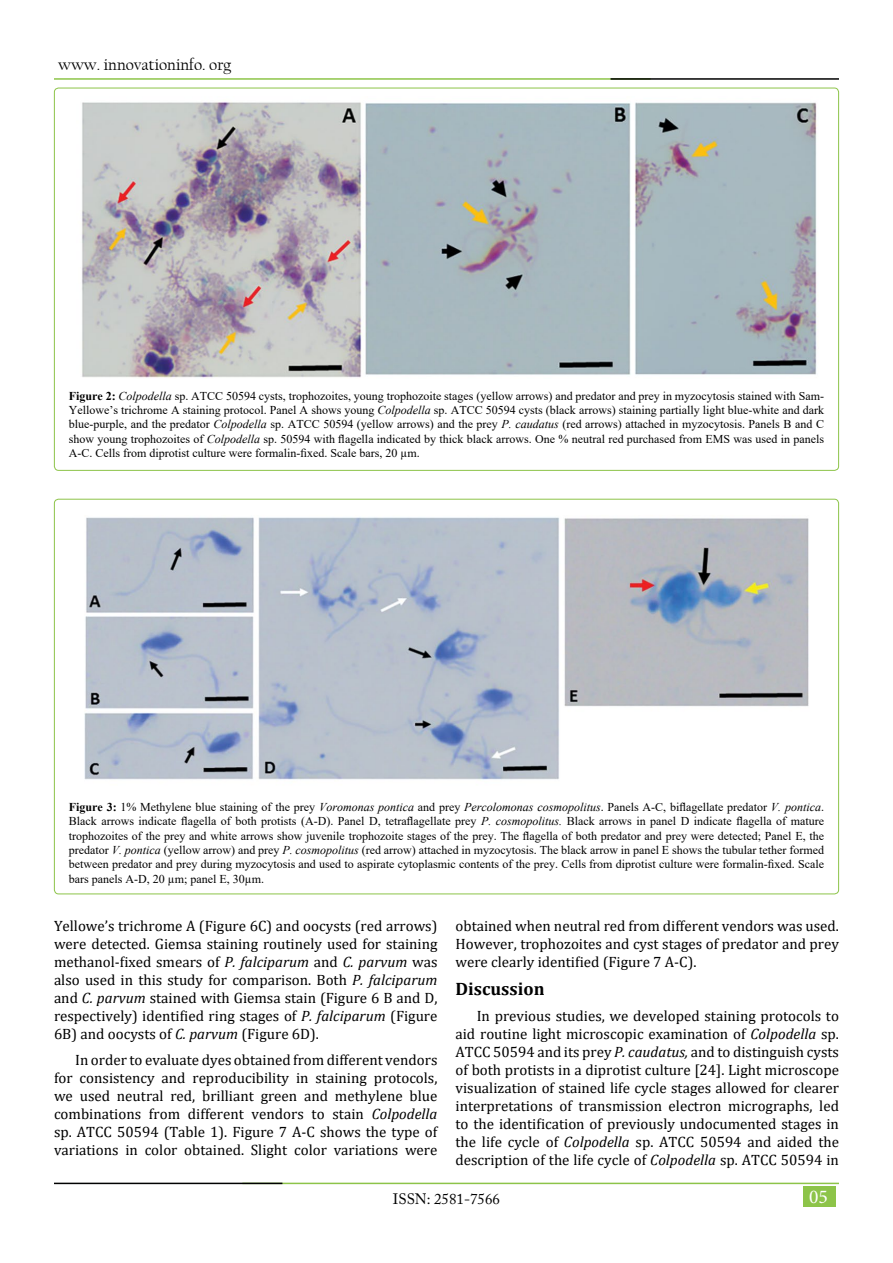
<style>
.page{position:relative;width:893px;height:1263px;background:#fff}
.page>*{position:absolute;margin:0;border:0;box-sizing:border-box;transform-origin:0 0}
.t1{font:19.5px "Minion Pro";color:#fff}
.t2{font:700 18px "Cambria";color:#000}
.t3{font:16.5px "Californian FB";color:#000}
.t4{font:15px/18px "Cambria";color:#000;text-align:justify}
.t5{font:15px "Adobe Caslon Pro";color:#000}
.t6{font:12px/14.4px "Times New Roman";color:#000;text-align:justify}
.s1{font-weight:700}
.s2{font-style:italic}
</style>
<div class="page">
<div style="left:803px;top:1186px;width:33px;height:20px;background:#8dc449"></div>
<hr style="left:54px;top:78px;width:597px;height:2px;background:#8dc449">
<hr style="left:610px;top:78px;width:229px;height:2px;background:#000101">
<hr style="left:242px;top:1183px;width:597px;height:1px;background:#8dc449">
<hr style="left:54px;top:1183px;width:228px;height:1px;background:#000101">
<img style="left:82px;top:102px;width:735px;height:276px">
<img style="left:84px;top:517px;width:725px;height:263px">
<h3 class="t3" style="left:58px;top:55px;width:174px">www. innovationinfo. org</h3>
<p class="t6" style="left:69px;top:388px;width:757px"><span class="s1">Figure 2:</span> <span class="s2">Colpodella</span> sp. ATCC 50594 cysts, trophozoites, young trophozoite stages (yellow arrows) and predator and prey in myzocytosis stained with Sam-Yellowe’s trichrome A staining protocol. Panel A shows young <span class="s2">Colpodella</span> sp. ATCC 50594 cysts (black arrows) staining partially light blue-white and dark blue-purple, and the predator <span class="s2">Colpodella</span> sp. ATCC 50594 (yellow arrows) and the prey <span class="s2">P. caudatus</span> (red arrows) attached in myzocytosis. Panels B and C show young trophozoites of <span class="s2">Colpodella</span> sp. 50594 with flagella indicated by thick black arrows. One % neutral red purchased from EMS was used in panels A-C. Cells from diprotist culture were formalin-fixed. Scale bars, 20 µm.</p>
<p class="t6" style="left:69px;top:799px;width:757px"><span class="s1">Figure 3:</span> 1% Methylene blue staining of the prey <span class="s2">Voromonas pontica</span> and prey <span class="s2">Percolomonas cosmopolitus</span>. Panels A-C, biflagellate predator <span class="s2">V. pontica</span>.<br>Black arrows indicate flagella of both protists (A-D). Panel D, tetraflagellate prey <span class="s2">P. cosmopolitus.</span> Black arrows in panel D indicate flagella of mature trophozoites of the prey and white arrows show juvenile trophozoite stages of the prey. The flagella of both predator and prey were detected; Panel E, the predator <span class="s2">V. pontica</span> (yellow arrow) and prey <span class="s2">P. cosmopolitus</span> (red arrow) attached in myzocytosis. The black arrow in panel E shows the tubular tether formed between predator and prey during myzocytosis and used to aspirate cytoplasmic contents of the prey. Cells from diprotist culture were formalin-fixed. Scale bars panels A-D, 20 µm; panel E, 30µm.</p>
<p class="t4" style="left:54px;top:916px;width:385px">Yellowe’s trichrome A (Figure 6C) and oocysts (red arrows) were detected. Giemsa staining routinely used for staining methanol-fixed smears of <span class="s2">P. falciparum</span> and <span class="s2">C. parvum</span> was also used in this study for comparison. Both <span class="s2">P. falciparum </span>and <span class="s2">C. parvum</span> stained with Giemsa stain (Figure 6 B and D, respectively) identified ring stages of <span class="s2">P. falciparum</span> (Figure 6B) and oocysts of <span class="s2">C. parvum</span> (Figure 6D).</p>
<p class="t4" style="left:54px;top:1051px;width:385px;text-indent:21px">In order to evaluate dyes obtained from different vendors for consistency and reproducibility in staining protocols, we used neutral red, brilliant green and methylene blue combinations from different vendors to stain <span class="s2">Colpodella </span>sp. ATCC 50594 (Table 1). Figure 7 A-C shows the type of variations in color obtained. Slight color variations were</p>
<p class="t4" style="left:455px;top:916px;width:385px">obtained when neutral red from different vendors was used.<br>However, trophozoites and cyst stages of predator and prey were clearly identified (Figure 7 A-C).</p>
<h2 class="t2" style="left:455px;top:976px;width:91px">Discussion</h2>
<p class="t4" style="left:455px;top:1007px;width:385px;text-indent:21px">In previous studies, we developed staining protocols to aid routine light microscopic examination of <span class="s2">Colpodella</span> sp.<br>ATCC 50594 and its prey <span class="s2">P. caudatus,</span> and to distinguish cysts of both protists in a diprotist culture [24]. Light microscope visualization of stained life cycle stages allowed for clearer interpretations of transmission electron micrographs, led to the identification of previously undocumented stages in the life cycle of <span class="s2">Colpodella</span> sp. ATCC 50594 and aided the description of the life cycle of <span class="s2">Colpodella</span> sp. ATCC 50594 in</p>
<p class="t5" style="left:393px;top:1190px;width:109px">ISSN: 2581-7566</p>
<h1 class="t1" style="left:809px;top:1183px;width:20px">05</h1>
</div>
